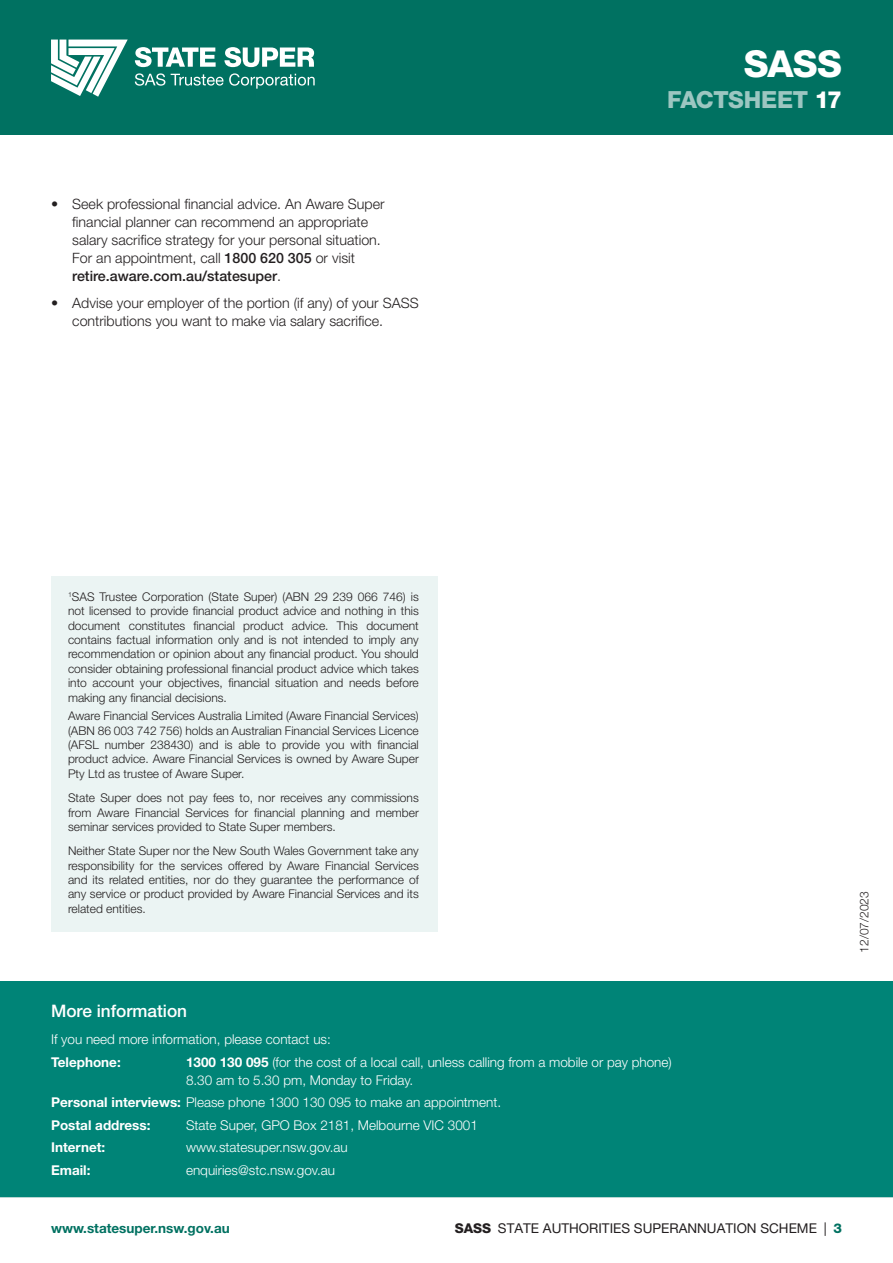
<style>
.page{position:relative;width:893px;height:1263px;background:#fff}
.page>*{position:absolute;margin:0;border:0;box-sizing:border-box;transform-origin:0 0}
.t1{font:800 37.2px "Helvetica Neue LT Std";color:#fff}
.t2{font:800 23.7px "Helvetica Neue LT Std";letter-spacing:-.02em;color:#9cc6c1}
.t3{font:500 17.25px "Helvetica Neue LT Pro";color:#fff}
.t4{font:300 14.25px/18px "Helvetica Neue LT Pro";color:#231f20}
.t5{font:300 13.5px/18px "Helvetica Neue LT Pro";color:#fff}
.t6{font:13.5px "Helvetica Neue LT Pro";color:#231f20}
.t7{font:700 13.5px "Helvetica Neue LT Std";color:#fff}
.t8{font:700 13.5px "Helvetica Neue LT Std";color:#007161}
.Paragraph_Style_1{font:300 12px/14.4px "Helvetica Neue LT Pro";color:#231f20;text-align:justify}
.s1{font-weight:500}
.s2{color:#fff}
.s3{font-family:"Helvetica Neue LT Std";font-weight:700}
.s4{font-family:"Helvetica Neue LT Std";font-weight:800}
.s5{font-family:"Helvetica Neue LT Std";font-weight:800;color:#007161}
</style>
<div class="page">
<div style="left:0;top:0;width:893px;height:135px;background:#007161"></div>
<svg style="left:135px;top:47px;width:81px;height:20px"></svg>
<svg style="left:51px;top:40px;width:77px;height:57px"></svg>
<svg style="left:135px;top:73px;width:30px;height:13px"></svg>
<svg style="left:171px;top:73px;width:144px;height:16px"></svg>
<svg style="left:224px;top:47px;width:90px;height:20px"></svg>
<div style="left:0;top:981px;width:893px;height:216px;background:#008477"></div>
<div style="left:51px;top:576px;width:386px;height:355px;background:#ebf4f3"></div>
<p class="t4" style="left:72px;top:195px;width:314px;text-indent:-21px">• Seek professional financial advice. An Aware Super financial planner can recommend an appropriate salary sacrifice strategy for your personal situation.<br>For an appointment, call <span class="s1">1800 620 305</span> or visit <span class="s1">retire.aware.com.au/statesuper</span>.</p>
<p class="t4" style="left:72px;top:294px;width:348px;text-indent:-21px">• Advise your employer of the portion (if any) of your SASS contributions you want to make via salary sacrifice.</p>
<h1 class="t1" style="left:744px;top:41px;width:100px">SASS</h1>
<h2 class="t2" style="left:667px;top:85px;width:176px">FACTSHEET <span class="s2">17</span></h2>
<p class="Paragraph_Style_1" style="left:68px;top:589px;width:352px"><sup>1</sup>SAS Trustee Corporation (State Super) (ABN 29 239 066 746) is not licensed to provide financial product advice and nothing in this document constitutes financial product advice. This document contains factual information only and is not intended to imply any recommendation or opinion about any financial product. You should consider obtaining professional financial product advice which takes into account your objectives, financial situation and needs before making any financial decisions.</p>
<p class="Paragraph_Style_1" style="left:68px;top:708px;width:352px">Aware Financial Services Australia Limited (Aware Financial Services) (ABN 86 003 742 756) holds an Australian Financial Services Licence (AFSL number 238430) and is able to provide you with financial product advice. Aware Financial Services is owned by Aware Super Pty Ltd as trustee of Aware Super.</p>
<p class="Paragraph_Style_1" style="left:68px;top:790px;width:352px">State Super does not pay fees to, nor receives any commissions from Aware Financial Services for financial planning and member seminar services provided to State Super members.</p>
<p class="Paragraph_Style_1" style="left:68px;top:843px;width:352px">Neither State Super nor the New South Wales Government take any responsibility for the services offered by Aware Financial Services and its related entities, nor do they guarantee the performance of any service or product provided by Aware Financial Services and its related entities.</p>
<p class="Paragraph_Style_1" style="left:857px;top:952px;width:63px;rotate:-90deg">12/07/2023</p>
<h3 class="t3" style="left:51px;top:1001px;width:138px">More information</h3>
<p class="t5" style="left:51px;top:1030px;width:281px">If you need more information, please contact us:</p>
<p class="t7" style="left:51px;top:1053px;width:71px">Telephone:</p>
<p class="t5" style="left:186px;top:1052px;width:487px"><span class="s3">1300 130 095</span> (for the cost of a local call, unless calling from a mobile or pay phone)<br>8.30 am to 5.30 pm, Monday to Friday.</p>
<p class="t5" style="left:51px;top:1093px;width:452px"><span class="s3">Personal interviews:</span> Please phone 1300 130 095 to make an appointment.</p>
<p class="t7" style="left:51px;top:1116px;width:101px">Postal address:</p>
<p class="t5" style="left:186px;top:1115px;width:293px">State Super, GPO Box 2181, Melbourne VIC 3001</p>
<p class="t7" style="left:51px;top:1139px;width:56px">Internet:</p>
<p class="t5" style="left:186px;top:1138px;width:163px">www.statesuper.nsw.gov.au</p>
<p class="t7" style="left:51px;top:1161px;width:41px">Email:</p>
<p class="t5" style="left:186px;top:1160px;width:151px">enquiries@stc.nsw.gov.au</p>
<p class="t8" style="left:51px;top:1220px;width:180px">www.statesuper.nsw.gov.au</p>
<p class="t6" style="left:455px;top:1220px;width:389px"><span class="s4">SASS</span> STATE AUTHORITIES SUPERANNUATION SCHEME | <span class="s5">3</span></p>
</div>
